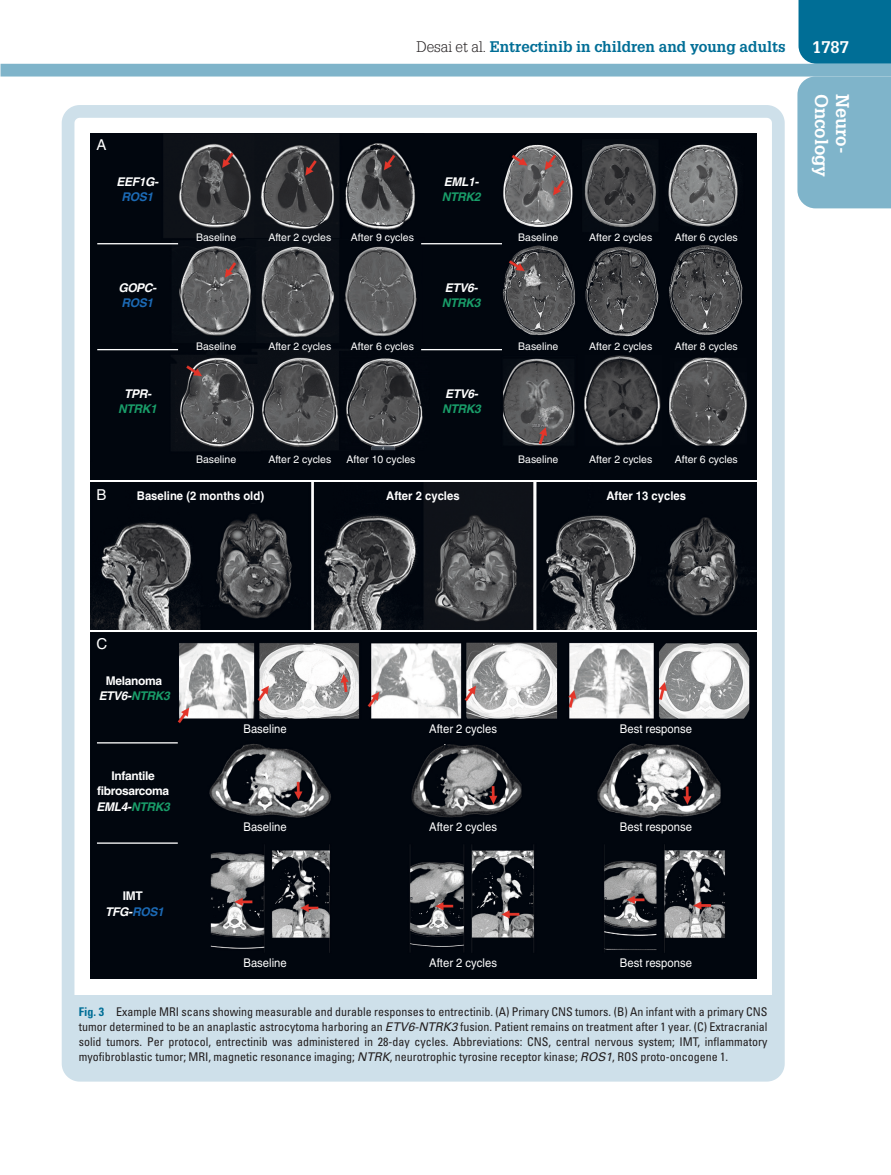
<style>
.page{position:relative;width:891px;height:1175px;background:#fff}
.page>*{position:absolute;margin:0;border:0;box-sizing:border-box;transform-origin:0 0}
.t1{font:18px "Glypha LT Std Bold 2";color:#fff}
.t2{font:700 16.5px "Glypha LT Std";color:#fff}
.t3{font:15px "Glypha LT Std Bold 2";color:#006e96}
.t4{font:15px "Helvetica 8";color:#fff}
.FigCapt{font:condensed 12px/15px "Univers LT Std";color:#231f20;text-align:justify}
.t5{font:12px "Helvetica 8";color:#fff;scale:.94 1}
.t6{font:italic 700 12px/15.3px "Helvetica";letter-spacing:-.03em;color:#fff}
.t7{font:12px/15.5px "Helvetica Bold 5";letter-spacing:-.03em;color:#fff;text-align:center}
.t8{font:12px "Helvetica Bold 5";color:#fff;scale:.94 1}
.t9{font:italic 700 12px/15.3px "Helvetica";letter-spacing:-.03em;color:#199d69;text-align:center}
.t10{font:10.5px "Helvetica 8";color:#fff}
.s1{color:#1c6ab5}
.s2{color:#fff}
.s3{font-family:"Glypha LT Std";font-weight:300;color:#231f20}
.s4{color:#199d69}
.s5{font-family:"Helvetica";font-weight:700;font-style:italic}
.s6{font-family:"Helvetica";font-weight:700;font-style:italic;color:#199d69}
.s7{font-family:"Helvetica Bold 5";font-weight:400;font-style:normal}
.s8{font-weight:700;color:#006e96}
.s9{font-style:italic;font-stretch:normal}
</style>
<div class="page">
<div style="left:799px;top:0;width:92px;height:64px;background:#006e96"></div>
<div style="left:1px;top:64px;width:890px;height:12px;background:#7fb4ca"></div>
<div style="left:797px;top:76px;width:94px;height:132px;background:#7fb4ca"></div>
<div style="left:70px;top:995px;width:706px;height:73px;background:#cee0ea"></div>
<img style="left:90px;top:133px;width:666px;height:346px">
<img style="left:90px;top:632px;width:666px;height:346px">
<img style="left:90px;top:482px;width:666px;height:147px">
<hr style="left:97px;top:243px;width:81px;height:1px;background:#fff">
<hr style="left:97px;top:349px;width:81px;height:1px;background:#fff">
<hr style="left:421px;top:243px;width:81px;height:1px;background:#fff">
<hr style="left:421px;top:349px;width:81px;height:1px;background:#fff">
<hr style="left:97px;top:742px;width:81px;height:1px;background:#fff">
<hr style="left:97px;top:842px;width:81px;height:1px;background:#fff">
<div style="left:62px;top:105px;width:723px;height:976px;border:13px solid #cee0ea;border-radius:12px"></div>
<p class="t4" style="left:97px;top:136px;width:12px">A</p>
<p class="t6" style="left:117px;top:174px;width:44px;text-align:center">EEF1G-<br><span class="s1">ROS1</span></p>
<p class="t6" style="left:118px;top:280px;width:40px">GOPC-<br><span class="s1">ROS1</span></p>
<p class="t9" style="left:118px;top:386px;width:40px"><span class="s2">TPR-<br></span>NTRK1</p>
<p class="t3" style="left:416px;top:37px;width:371px"><span class="s3">Desai et al.</span> Entrectinib in children and young adults</p>
<h2 class="t2" style="left:812px;top:37px;width:38px">1787</h2>
<h1 class="t1" style="left:833px;top:94px;width:85px;rotate:90deg">Oncology</h1>
<h1 class="t1" style="left:854px;top:94px;width:61px;rotate:90deg">Neuro-</h1>
<p class="t6" style="left:442px;top:174px;width:40px">EML1-<br><span class="s4">NTRK2</span></p>
<p class="t10" style="left:196px;top:231px;width:42px">Baseline</p>
<p class="t10" style="left:268px;top:231px;width:65px">After 2 cycles</p>
<p class="t10" style="left:351px;top:231px;width:65px">After 9 cycles</p>
<p class="t10" style="left:518px;top:231px;width:42px">Baseline</p>
<p class="t10" style="left:589px;top:231px;width:65px">After 2 cycles</p>
<p class="t10" style="left:675px;top:231px;width:65px">After 6 cycles</p>
<p class="t6" style="left:442px;top:280px;width:40px">ETV6-<br><span class="s4">NTRK3</span></p>
<p class="t10" style="left:196px;top:340px;width:42px">Baseline</p>
<p class="t10" style="left:268px;top:340px;width:65px">After 2 cycles</p>
<p class="t10" style="left:351px;top:340px;width:65px">After 6 cycles</p>
<p class="t10" style="left:518px;top:340px;width:42px">Baseline</p>
<p class="t10" style="left:589px;top:340px;width:65px">After 2 cycles</p>
<p class="t10" style="left:675px;top:340px;width:65px">After 8 cycles</p>
<p class="t6" style="left:442px;top:386px;width:40px">ETV6-<br><span class="s4">NTRK3</span></p>
<p class="t10" style="left:196px;top:453px;width:42px">Baseline</p>
<p class="t10" style="left:268px;top:453px;width:65px">After 2 cycles</p>
<p class="t10" style="left:347px;top:453px;width:70px">After 10 cycles</p>
<p class="t10" style="left:518px;top:453px;width:42px">Baseline</p>
<p class="t10" style="left:589px;top:453px;width:65px">After 2 cycles</p>
<p class="t10" style="left:675px;top:453px;width:65px">After 6 cycles</p>
<p class="t4" style="left:97px;top:486px;width:12px">B</p>
<p class="t8" style="left:137px;top:488px;width:137px">Baseline (2 months old)</p>
<p class="t8" style="left:386px;top:488px;width:80px">After 2 cycles</p>
<p class="t8" style="left:607px;top:488px;width:86px">After 13 cycles</p>
<p class="t4" style="left:97px;top:635px;width:12px">C</p>
<p class="t7" style="left:99px;top:672px;width:73px">Melanoma<br><span class="s5">ETV6-</span><span class="s6">NTRK3</span></p>
<p class="t7" style="left:97px;top:767px;width:75px">Infantile fibrosarcoma<br><span class="s5">EML4-</span><span class="s6">NTRK3</span></p>
<p class="t6" style="left:105px;top:888px;width:60px;text-align:center"><span class="s7">IMT<br></span>TFG-<span class="s1">ROS1</span></p>
<p class="t5" style="left:243px;top:721px;width:48px">Baseline</p>
<p class="t5" style="left:243px;top:819px;width:48px">Baseline</p>
<p class="t5" style="left:243px;top:956px;width:48px">Baseline</p>
<p class="t5" style="left:429px;top:721px;width:74px">After 2 cycles</p>
<p class="t5" style="left:620px;top:721px;width:78px">Best response</p>
<p class="t5" style="left:429px;top:820px;width:74px">After 2 cycles</p>
<p class="t5" style="left:620px;top:819px;width:78px">Best response</p>
<p class="t5" style="left:429px;top:956px;width:74px">After 2 cycles</p>
<p class="t5" style="left:620px;top:956px;width:78px">Best response</p>
<p class="FigCapt" style="left:79px;top:1004px;width:690px"><span class="s8">Fig. 3</span> Example MRI scans showing measurable and durable responses to entrectinib. (A) Primary CNS tumors. (B) An infant with a primary CNS tumor determined to be an anaplastic astrocytoma harboring an <span class="s9">ETV6-NTRK3</span> fusion. Patient remains on treatment after 1 year. (C) Extracranial solid tumors. Per protocol, entrectinib was administered in 28-day cycles. Abbreviations: CNS, central nervous system; IMT, inflammatory myofibroblastic tumor; MRI, magnetic resonance imaging; <span class="s9">NTRK</span>, neurotrophic tyrosine receptor kinase; <span class="s9">ROS1</span>, ROS proto-oncogene 1.</p>
</div>
